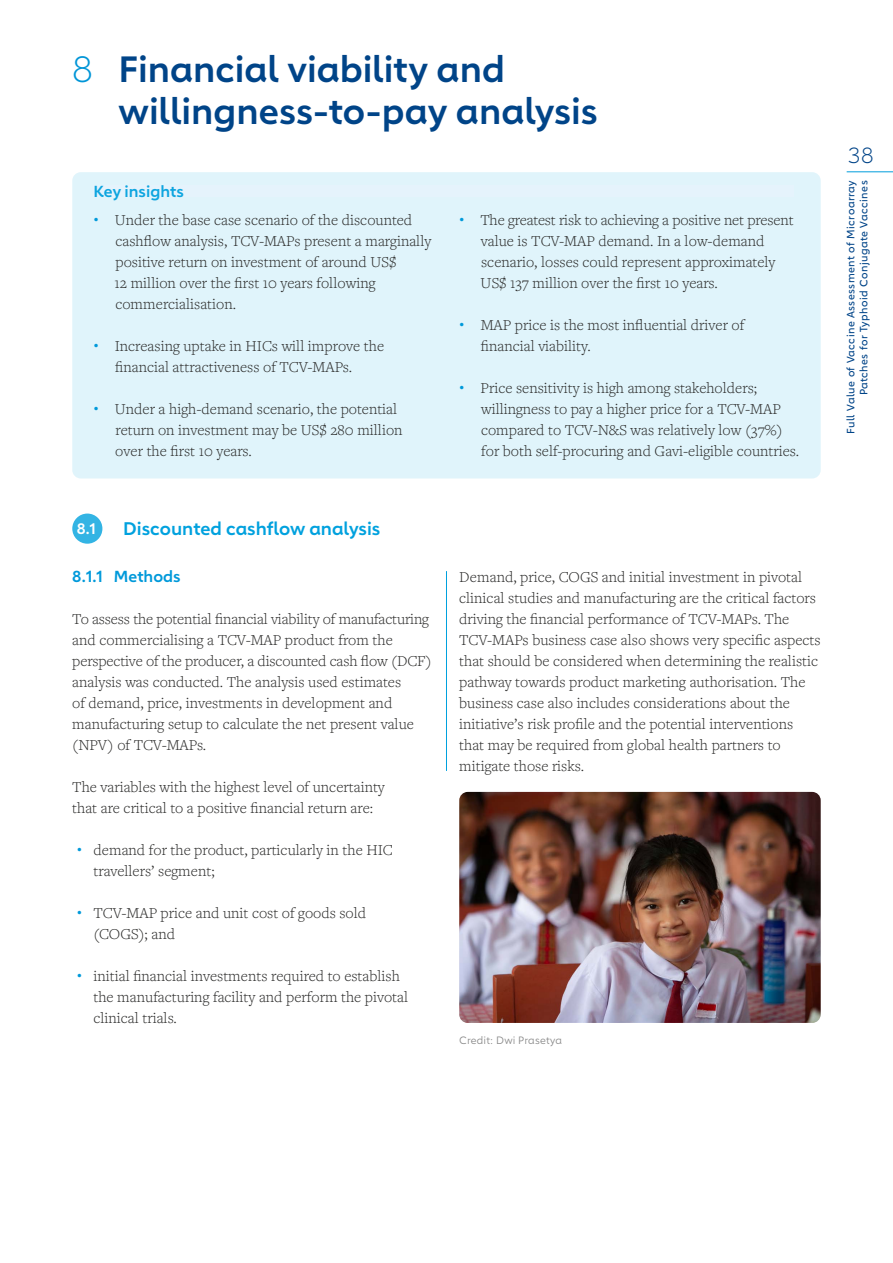
<style>
.page{position:relative;width:893px;height:1263px;background:#fff}
.page>*{position:absolute;margin:0;border:0;box-sizing:border-box;transform-origin:0 0}
.t1{font:600 36px/42px "Carnero";color:#048}
.t2{font:300 36px "Carnero";color:#0095d7}
.t3{font:300 21.6px "Carnero";color:#048}
.t4{font:600 18px "Carnero";color:#00a1de}
.t5{font:300 15.75px/21px "Freight Text Pro";color:#282827}
.t6{font:600 15.75px "Carnero";color:#0099da}
.t7{font:600 15.75px "Carnero";color:#0da5df}
.t8{font:600 15px "Carnero";color:#fff}
.t9{font:10.5px/12.8px "Carnero";letter-spacing:.04em;color:#048;text-align:right}
.t10{font:10.5px "Carnero";letter-spacing:.01em;color:#878787}
.s1{font-family:"Carnero";font-size:15.6px;color:#0099da}
</style>
<div class="page">
<div style="left:72px;top:172px;width:749px;height:306px;background:#e0f4fb;border-radius:9px"></div>
<div style="left:94px;top:185px;width:700px;height:12px;background:#e5f3fc"></div>
<div style="left:72px;top:513px;width:30px;height:31px;background:#33b4e4;border-radius:50%"></div>
<img style="left:459px;top:792px;width:362px;height:231px">
<hr style="left:446px;top:571px;width:1px;height:200px;background:#00a1de">
<hr style="left:847px;top:172px;width:46px;height:1px;background:#009edc">
<h1 class="t2" style="left:72px;top:48px;width:22px">8</h1>
<h1 class="t1" style="left:119px;top:48px;width:481px">Financial viability and willingness-to-pay analysis</h1>
<p class="t7" style="left:94px;top:182px;width:92px">Key insights</p>
<p class="t5" style="left:115px;top:209px;width:318px;text-indent:-21px"><span class="s1">•</span> Under the base case scenario of the discounted cashflow analysis, TCV-MAPs present a marginally positive return on investment of around US$<br>12 million over the first 10 years following commercialisation.</p>
<p class="t5" style="left:115px;top:335px;width:270px;text-indent:-22px"><span class="s1">•</span> Increasing uptake in HICs will improve the financial attractiveness of TCV-MAPs.</p>
<p class="t5" style="left:115px;top:398px;width:289px;text-indent:-22px"><span class="s1">•</span> Under a high-demand scenario, the potential return on investment may be US$ 280 million over the first 10 years.</p>
<p class="t8" style="left:77px;top:519px;width:21px">8.1</p>
<p class="t4" style="left:123px;top:518px;width:259px">Discounted cashflow analysis</p>
<p class="t6" style="left:72px;top:567px;width:110px">8.1.1 Methods</p>
<p class="t5" style="left:72px;top:608px;width:361px">To assess the potential financial viability of manufacturing and commercialising a TCV-MAP product from the perspective of the producer, a discounted cash flow (DCF) analysis was conducted. The analysis used estimates<br>of demand, price, investments in development and manufacturing setup to calculate the net present value (NPV) of TCV-MAPs.</p>
<p class="t5" style="left:72px;top:776px;width:314px">The variables with the highest level of uncertainty that are critical to a positive financial return are:</p>
<p class="t5" style="left:94px;top:839px;width:301px;text-indent:-17px"><span class="s1">•</span> demand for the product, particularly in the HIC travellers’ segment;</p>
<p class="t5" style="left:94px;top:902px;width:274px;text-indent:-17px"><span class="s1">•</span> TCV-MAP price and unit cost of goods sold (COGS); and</p>
<p class="t5" style="left:94px;top:965px;width:316px;text-indent:-17px"><span class="s1">•</span> initial financial investments required to establish the manufacturing facility and perform the pivotal clinical trials.</p>
<p class="t5" style="left:481px;top:209px;width:314px;text-indent:-22px"><span class="s1">•</span> The greatest risk to achieving a positive net present value is TCV-MAP demand. In a low-demand scenario, losses could represent approximately US$ 137 million over the first 10 years.</p>
<p class="t5" style="left:481px;top:314px;width:265px;text-indent:-22px"><span class="s1">•</span> MAP price is the most influential driver of financial viability.</p>
<p class="t5" style="left:481px;top:377px;width:320px;text-indent:-22px"><span class="s1">•</span> Price sensitivity is high among stakeholders; willingness to pay a higher price for a TCV-MAP compared to TCV-N&amp;S was relatively low (37%) for both self-procuring and Gavi-eligible countries.</p>
<p class="t5" style="left:459px;top:566px;width:363px">Demand, price, COGS and initial investment in pivotal clinical studies and manufacturing are the critical factors driving the financial performance of TCV-MAPs. The TCV-MAPs business case also shows very specific aspects that should be considered when determining the realistic pathway towards product marketing authorisation. The business case also includes considerations about the initiative’s risk profile and the potential interventions that may be required from global health partners to mitigate those risks.</p>
<p class="t10" style="left:459px;top:1033px;width:104px">Credit: Dwi Prasetya</p>
<h2 class="t3" style="left:848px;top:142px;width:27px">38</h2>
<p class="t9" style="left:844px;top:434px;width:255px;rotate:-90deg">Full Value of Vaccine Assessment of Microarray<br>Patches for Typhoid Conjugate Vaccines</p>
</div>
